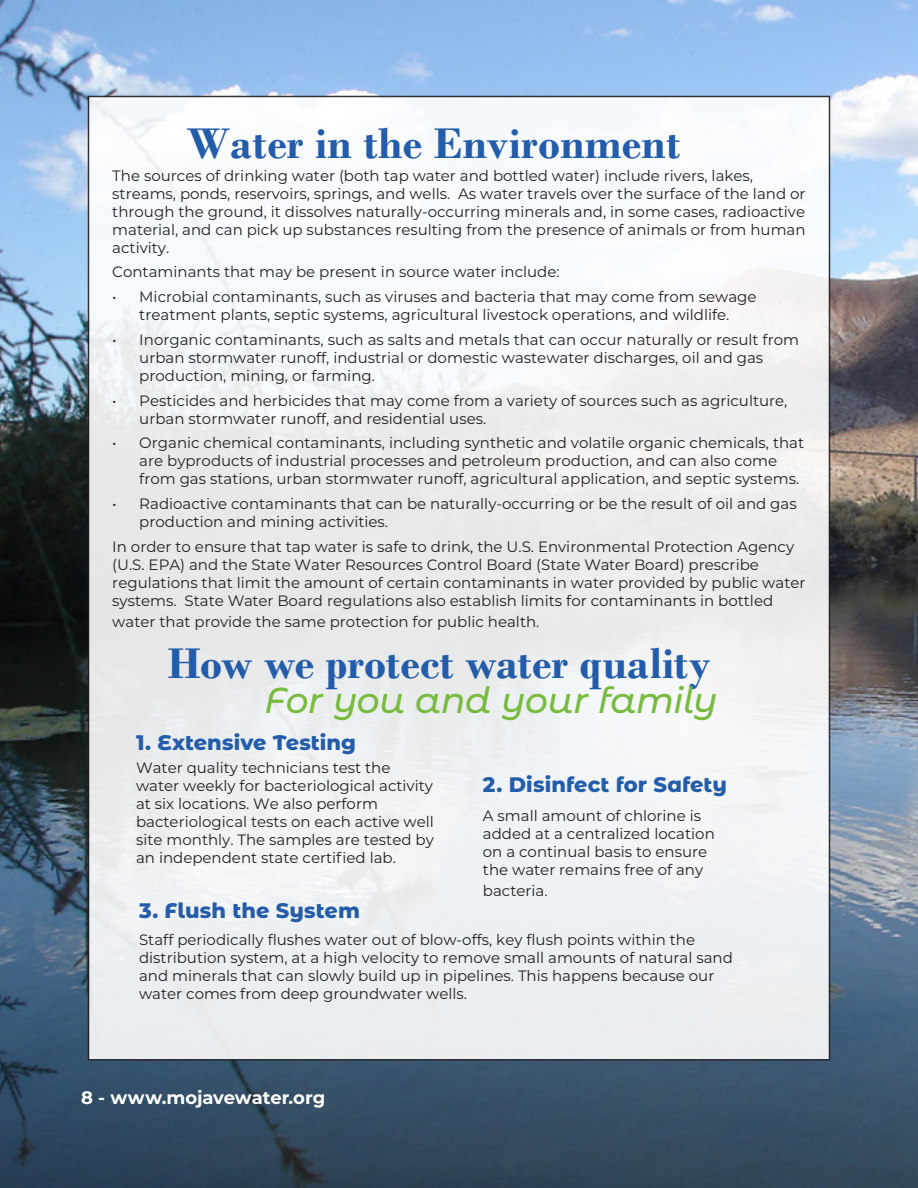
<style>
.page{position:relative;width:918px;height:1188px;background:#fff}
.page>*{position:absolute;margin:0;border:0;box-sizing:border-box;transform-origin:0 0}
.CCR_Headline{font:700 45px "Bodoni";letter-spacing:.005em;color:#235caa}
.CCR_Headline-2{font:italic 500 36px "Montserrat Alternates";letter-spacing:-.015em;color:#77bb3f}
.CCR_Headline-3{font:800 21px "Montserrat Alternates";letter-spacing:.005em;color:#235caa}
.CCR_body_text{font:700 18px "Montserrat";letter-spacing:-.005em;color:#fff}
.CCR_body_text-2{font:15px/18px "Montserrat";color:#231f20}
.Paragraph_Style_3{font:15px/18px "Montserrat";color:#231f20}
</style>
<div class="page">
<img style="left:0;top:0;width:918px;height:1188px">
<div style="left:88px;top:96px;width:742px;height:964px;background:#eef0f3"></div>
<p class="CCR_Headline" style="left:187px;top:116px;width:496px">Water in the Environment</p>
<p class="CCR_body_text-2" style="left:112px;top:166px;width:695px">The sources of drinking water (both tap water and bottled water) include rivers, lakes, streams, ponds, reservoirs, springs, and wells. As water travels over the surface of the land or through the ground, it dissolves naturally-occurring minerals and, in some cases, radioactive material, and can pick up substances resulting from the presence of animals or from human activity.</p>
<p class="Paragraph_Style_3" style="left:112px;top:262px;width:449px">Contaminants that may be present in source water include:</p>
<p class="CCR_body_text-2" style="left:112px;top:287px;width:646px;text-align:center">• Microbial contaminants, such as viruses and bacteria that may come from sewage treatment plants, septic systems, agricultural livestock operations, and wildlife.</p>
<p class="CCR_body_text-2" style="left:139px;top:330px;width:661px;text-indent:-27px">• Inorganic contaminants, such as salts and metals that can occur naturally or result from urban stormwater runoff, industrial or domestic wastewater discharges, oil and gas production, mining, or farming.</p>
<p class="CCR_body_text-2" style="left:139px;top:391px;width:650px;text-indent:-27px">• Pesticides and herbicides that may come from a variety of sources such as agriculture, urban stormwater runoff, and residential uses.</p>
<p class="CCR_body_text-2" style="left:139px;top:433px;width:666px;text-indent:-27px">• Organic chemical contaminants, including synthetic and volatile organic chemicals, that are byproducts of industrial processes and petroleum production, and can also come from gas stations, urban stormwater runoff, agricultural application, and septic systems.</p>
<p class="CCR_body_text-2" style="left:139px;top:494px;width:659px;text-indent:-27px">• Radioactive contaminants that can be naturally-occurring or be the result of oil and gas production and mining activities.</p>
<p class="Paragraph_Style_3" style="left:112px;top:537px;width:695px">In order to ensure that tap water is safe to drink, the U.S. Environmental Protection Agency (U.S. EPA) and the State Water Resources Control Board (State Water Board) prescribe regulations that limit the amount of certain contaminants in water provided by public water systems. State Water Board regulations also establish limits for contaminants in bottled</p>
<p class="Paragraph_Style_3" style="left:112px;top:612px;width:429px">water that provide the same protection for public health.</p>
<p class="CCR_Headline" style="left:167px;top:637px;width:545px">How we protect water quality</p>
<p class="CCR_Headline-2" style="left:265px;top:675px;width:454px">For you and your family</p>
<p class="CCR_Headline-3" style="left:136px;top:727px;width:221px">1. Extensive Testing</p>
<p class="CCR_body_text-2" style="left:136px;top:759px;width:299px">Water quality technicians test the water weekly for bacteriological activity at six locations. We also perform bacteriological tests on each active well site monthly. The samples are tested by an independent state certified lab.</p>
<p class="CCR_Headline-3" style="left:139px;top:895px;width:222px">3. Flush the System</p>
<p class="CCR_Headline-3" style="left:483px;top:769px;width:245px">2. Disinfect for Safety</p>
<p class="CCR_body_text-2" style="left:483px;top:806px;width:233px">A small amount of chlorine is added at a centralized location on a continual basis to ensure the water remains free of any</p>
<p class="CCR_body_text-2" style="left:483px;top:881px;width:66px">bacteria.</p>
<p class="CCR_body_text-2" style="left:139px;top:930px;width:595px">Staff periodically flushes water out of blow-offs, key flush points within the distribution system, at a high velocity to remove small amounts of natural sand and minerals that can slowly build up in pipelines. This happens because our water comes from deep groundwater wells.</p>
<p class="CCR_body_text" style="left:81px;top:1085px;width:246px">8 - www.mojavewater.org</p>
</div>
